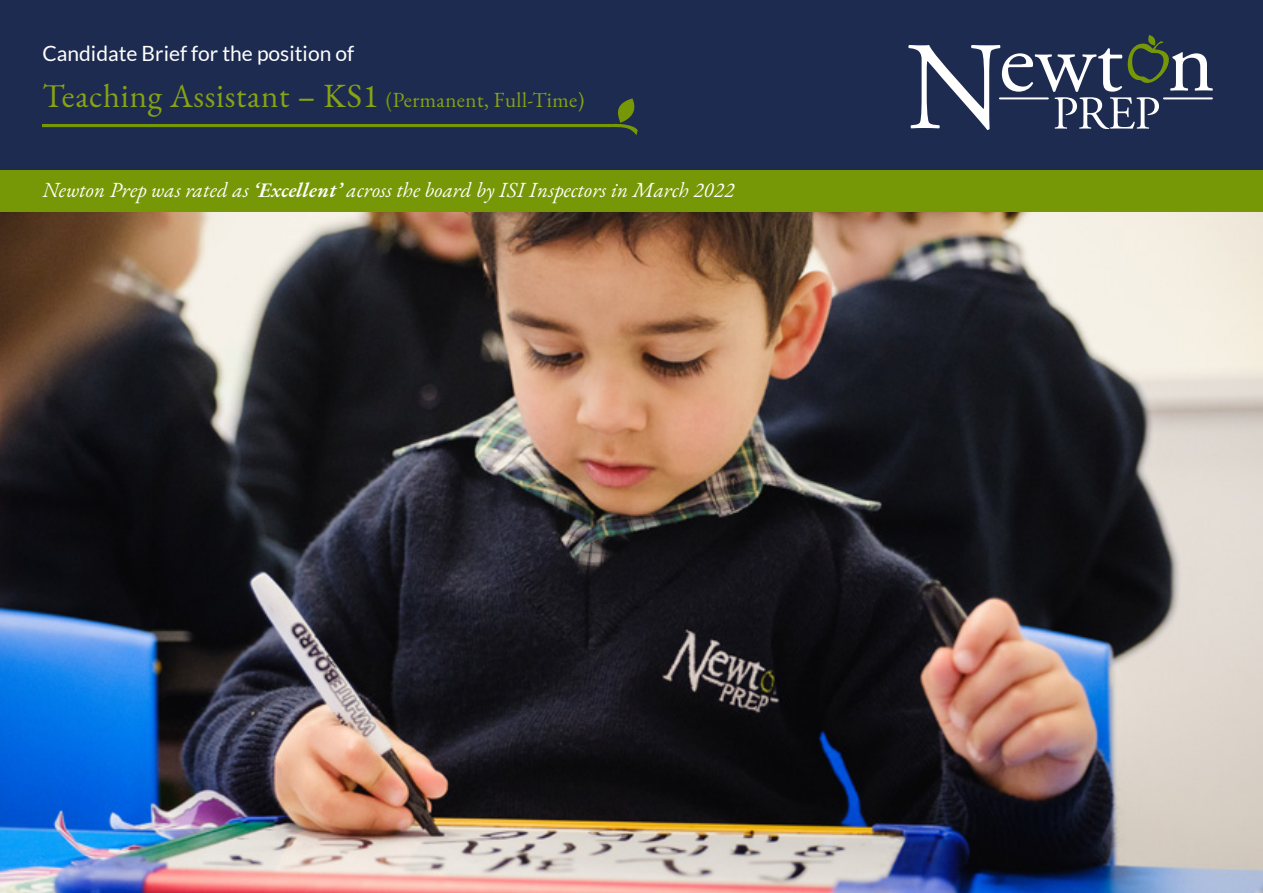
<style>
.page{position:relative;width:1263px;height:893px;background:#fff}
.page>*{position:absolute;margin:0;border:0;box-sizing:border-box;transform-origin:0 0}
.t1{font:33px "EB Garamond";letter-spacing:.02em;color:#87a410}
.t2{font:italic 21px "EB Garamond";letter-spacing:.01em;color:#fff}
.t3{font:21px "Lato";color:#fff}
.s1{font-size:21px;color:#769807}
.s2{font-size:21px}
.s3{font-weight:600}
</style>
<div class="page">
<div style="left:0;top:0;width:1263px;height:170px;background:#1e2b50"></div>
<img style="left:0;top:212px;width:1263px;height:681px">
<svg style="left:908px;top:35px;width:305px;height:95px"></svg>
<hr style="left:1163px;top:97px;width:50px;height:2px;background:#fff">
<hr style="left:999px;top:97px;width:50px;height:2px;background:#fff">
<svg style="left:1153px;top:41px;width:10px;height:10px"></svg>
<svg style="left:43px;top:98px;width:595px;height:37px"></svg>
<div style="left:0;top:170px;width:1263px;height:42px;background:#769807"></div>
<p class="t3" style="left:43px;top:41px;width:313px">Candidate Brief for the position of</p>
<h1 class="t1" style="left:43px;top:74px;width:543px">Teaching Assistant – KS1 <span class="s1">(</span><span class="s2">Permanent, Full-Time)</span></h1>
<p class="t2" style="left:43px;top:176px;width:693px">Newton Prep was rated as <span class="s3">‘Excellent’</span> across the board by ISI Inspectors in March 2022</p>
</div>
